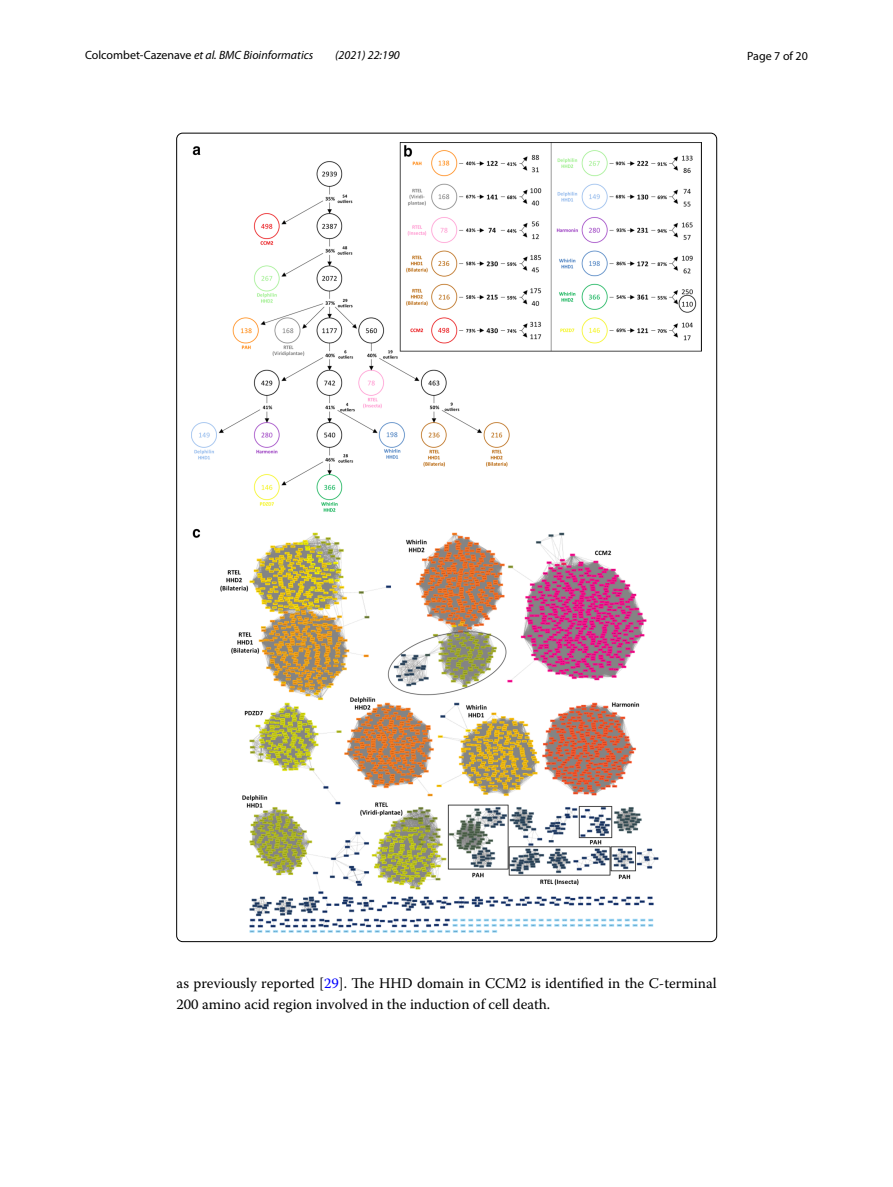
<style>
.page{position:relative;width:893px;height:1187px;background:#fff}
.page>*{position:absolute;margin:0;border:0;box-sizing:border-box;transform-origin:0 0}
.t1{font:14.7px/21.3px "Warnock Pro";color:#000}
.t2{font:italic 12px "Myriad Pro";color:#000}
.t3{font:12px "Myriad Pro";color:#000}
.s1{font-style:normal}
.s2{color:#00f}
</style>
<div class="page">
<img style="left:191px;top:142px;width:511px;height:790px">
<p class="t2" style="left:85px;top:48px;width:230px"><span class="s1">Colcombet‑Cazenave</span> et al. BMC Bioinformatics</p>
<p class="t2" style="left:335px;top:48px;width:66px">(2021) 22:190</p>
<p class="t3" style="left:747px;top:48px;width:62px">Page 7 of 20</p>
<p class="t1" style="left:176px;top:972px;width:542px">as previously reported [<span class="s2">29</span>]. The HHD domain in CCM2 is identified in the C-terminal<br>200 amino acid region involved in the induction of cell death.</p>
</div>
